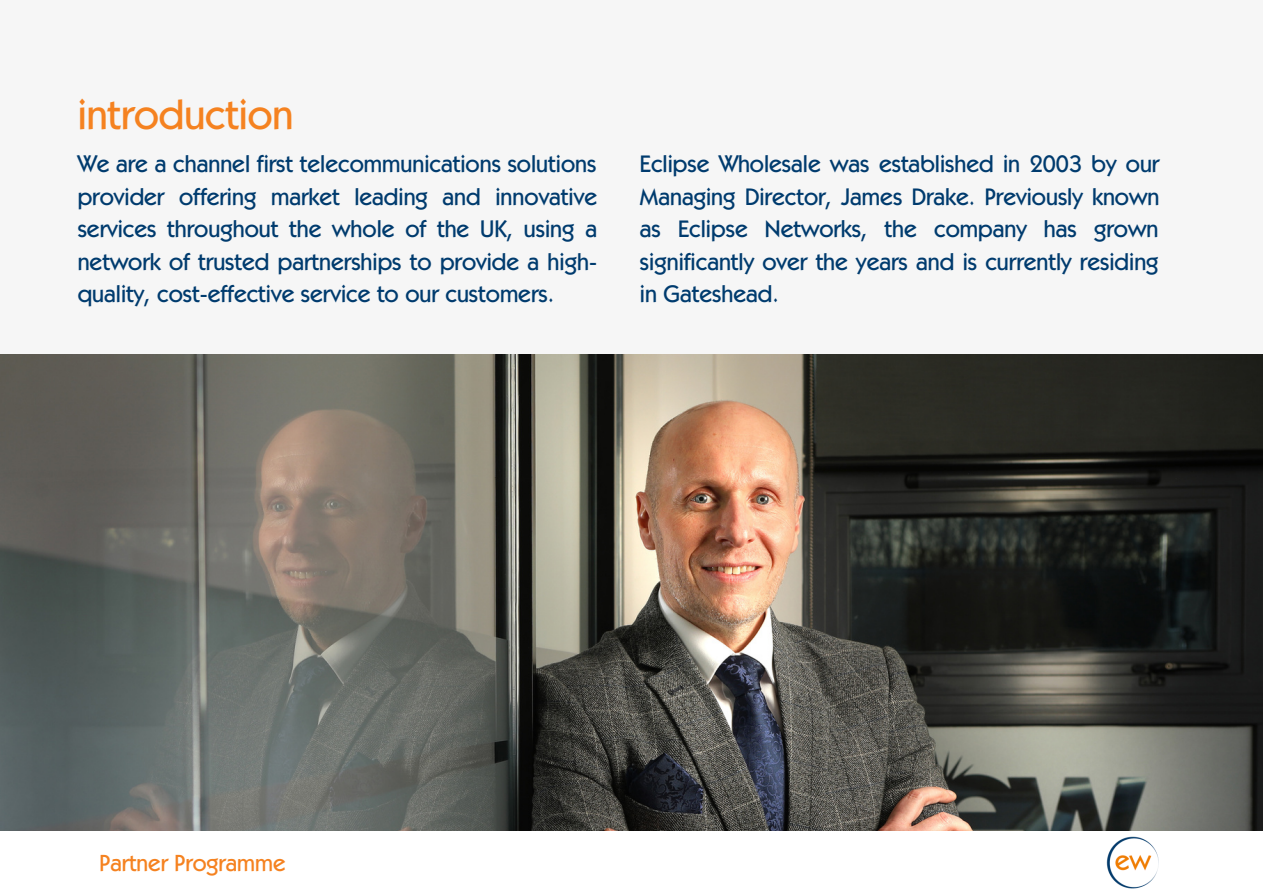
<style>
.page{position:relative;width:1263px;height:894px;background:#fff}
.page>*{position:absolute;margin:0;border:0;box-sizing:border-box;transform-origin:0 0}
.t1{font:500 42px "Kabel IT Cby BT";color:#f58220}
.t2{font:500 24px/32.5px "Kabel IT Cby BT";color:#003b6e;text-align:justify}
.t3{font:500 23.4px "Kabel IT Cby BT";color:#f58220}
</style>
<div class="page">
<div style="left:0;top:0;width:1263px;height:893px;background:#f6f6f6"></div>
<img style="left:0;top:354px;width:1263px;height:476px">
<div style="left:0;top:830px;width:1263px;height:63px;background:#fff"></div>
<img style="left:1106px;top:836px;width:53px;height:52px">
<h1 class="t1" style="left:78px;top:88px;width:217px">introduction</h1>
<p class="t2" style="left:78px;top:147px;width:521px">We are a channel first telecommunications solutions provider offering market leading and innovative services throughout the whole of the UK, using a network of trusted partnerships to provide a high&shy;quality, cost-effective service to our customers.</p>
<p class="t2" style="left:640px;top:147px;width:521px">Eclipse Wholesale was established in 2003 by our Managing Director, James Drake. Previously known as Eclipse Networks, the company has grown significantly over the years and is currently residing in Gateshead.</p>
<p class="t3" style="left:99px;top:847px;width:188px">Partner Programme</p>
</div>
